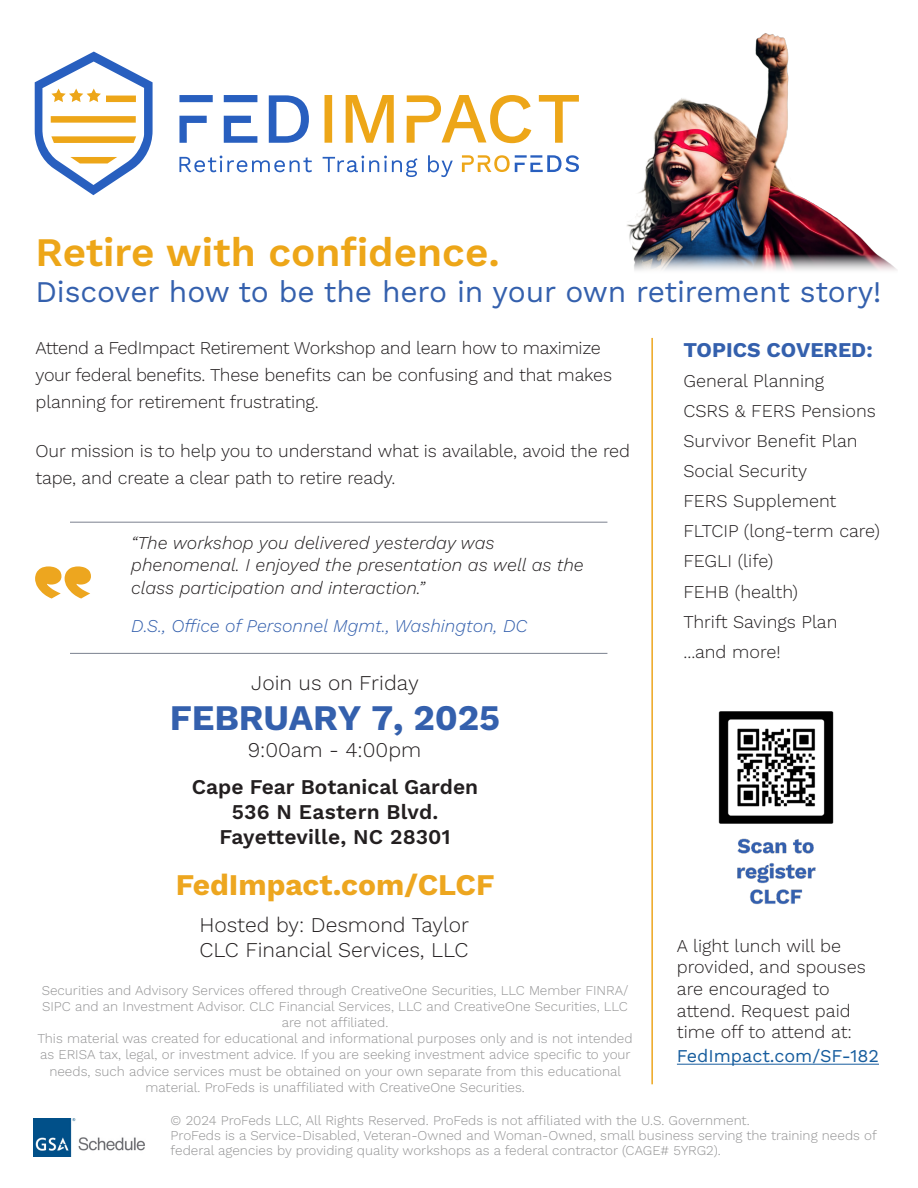
<style>
.page{position:relative;width:918px;height:1188px;background:#fff}
.page>*{position:absolute;margin:0;border:0;box-sizing:border-box;transform-origin:0 0}
.t1{font:600 40.5px "Work Sans";color:#eda618}
.t2{font:700 36px "Work Sans";letter-spacing:-.005em;color:#3460ad}
.t3{font:30px "Work Sans";letter-spacing:-.005em;color:#3460ad}
.t4{font:700 30px "Work Sans";color:#eda61f}
.t5{font:600 21px/37.3px "Work Sans";color:#231f20;text-align:center}
.t6{font:300 21px/25.2px "Work Sans";color:#231f20}
.t7{font:700 21px "Work Sans";color:#3460ad}
.t8{font:300 18px/21.6px "Work Sans";letter-spacing:-.01em;color:#231f20}
.t9{font:italic 300 18px/22.5px "Work Sans";color:#231f20}
.t10{font:italic 300 18px "Work Sans";color:#3460ad}
.t11{font:18px "Work Sans";color:#175d9e}
.t12{font:300 13.5px/16.2px "Work Sans";color:#939394}
.s1{font-weight:300}
</style>
<div class="page">
<img style="left:34px;top:1118px;width:111px;height:38px">
<svg style="left:462px;top:155px;width:47px;height:17px"></svg>
<svg style="left:179px;top:156px;width:133px;height:16px"></svg>
<svg style="left:323px;top:156px;width:94px;height:21px"></svg>
<svg style="left:428px;top:155px;width:25px;height:22px"></svg>
<svg style="left:179px;top:116px;width:28px;height:27px"></svg>
<svg style="left:179px;top:95px;width:34px;height:7px"></svg>
<svg style="left:224px;top:116px;width:33px;height:27px"></svg>
<svg style="left:224px;top:95px;width:33px;height:7px"></svg>
<svg style="left:269px;top:95px;width:40px;height:48px"></svg>
<svg style="left:325px;top:95px;width:7px;height:48px"></svg>
<svg style="left:346px;top:95px;width:48px;height:48px"></svg>
<svg style="left:407px;top:95px;width:102px;height:48px"></svg>
<svg style="left:35px;top:52px;width:118px;height:143px"></svg>
<hr style="left:651px;top:338px;width:2px;height:746px;background:#eda61f">
<img style="left:718px;top:712px;width:116px;height:193px">
<svg style="left:35px;top:566px;width:56px;height:33px"></svg>
<hr style="left:70px;top:653px;width:537px;height:1px;background:#898f9b">
<hr style="left:70px;top:522px;width:537px;height:1px;background:#898f9b">
<hr style="left:677px;top:1064px;width:202px;height:1px;background:#175d9e">
<img style="left:509px;top:33px;width:388px;height:238px">
<p class="t1" style="left:36px;top:222px;width:466px">Retire with confidence.</p>
<p class="t3" style="left:36px;top:269px;width:847px">Discover how to be the hero in your own retirement story!</p>
<p class="t8" style="left:36px;top:334px;width:578px;line-height:27px">Attend a FedImpact Retirement Workshop and learn how to maximize your federal benefits. These benefits can be confusing and that makes planning for retirement frustrating.</p>
<p class="t8" style="left:36px;top:437px;width:596px;line-height:27px">Our mission is to help you to understand what is available, avoid the red tape, and create a clear path to retire ready.</p>
<p class="t9" style="left:131px;top:530px;width:454px">“The workshop you delivered yesterday was phenomenal. I enjoyed the presentation as well as the class participation and interaction.”</p>
<h3 class="t10" style="left:131px;top:613px;width:398px">D.S., Office of Personnel Mgmt., Washington, DC</h3>
<p class="t6" style="left:251px;top:670px;width:169px">Join us on Friday</p>
<p class="t2" style="left:170px;top:696px;width:332px">FEBRUARY 7, 2025</p>
<p class="t5" style="left:192px;top:730px;width:288px"><span class="s1">9:00am - 4:00pm<br></span>Cape Fear Botanical Garden</p>
<p class="t5" style="left:220px;top:799px;width:233px;line-height:25.2px">536 N Eastern Blvd.<br>Fayetteville, NC 28301</p>
<p class="t4" style="left:176px;top:862px;width:320px">FedImpact.com/CLCF</p>
<p class="t6" style="left:200px;top:911px;width:271px">Hosted by: Desmond Taylor<br>CLC Financial Services, LLC</p>
<p class="t12" style="left:37px;top:981px;width:597px;text-align:center">Securities and Advisory Services offered through CreativeOne Securities, LLC Member FINRA/ SIPC and an Investment Advisor. CLC Financial Services, LLC and CreativeOne Securities, LLC are not affiliated.<br>This material was created for educational and informational purposes only and is not intended as ERISA tax, legal, or investment advice. If you are seeking investment advice specific to your needs, such advice services must be obtained on your own separate from this educational material. ProFeds is unaffiliated with CreativeOne Securities.</p>
<p class="t7" style="left:683px;top:334px;width:191px">TOPICS COVERED:</p>
<p class="t8" style="left:683px;top:370px;width:142px">General Planning</p>
<p class="t8" style="left:683px;top:400px;width:194px">CSRS &amp; FERS Pensions</p>
<p class="t8" style="left:683px;top:430px;width:176px">Survivor Benefit Plan</p>
<p class="t8" style="left:683px;top:460px;width:125px">Social Security</p>
<p class="t8" style="left:683px;top:490px;width:154px">FERS Supplement</p>
<p class="t8" style="left:683px;top:520px;width:198px">FLTCIP (long-term care)</p>
<p class="t8" style="left:683px;top:550px;width:91px">FEGLI (life)</p>
<p class="t8" style="left:683px;top:580px;width:116px">FEHB (health)</p>
<p class="t8" style="left:683px;top:610px;width:156px">Thrift Savings Plan</p>
<p class="t8" style="left:683px;top:640px;width:99px">...and more!</p>
<p class="t8" style="left:677px;top:934px;width:190px">A light lunch will be provided, and spouses are encouraged to attend. Request paid time off to attend at:</p>
<p class="t11" style="left:677px;top:1043px;width:204px">FedImpact.com/SF-182</p>
<p class="t12" style="left:171px;top:1111px;width:580px">© 2024 ProFeds LLC, All Rights Reserved. ProFeds is not affiliated with the U.S. Government.</p>
<p class="t12" style="left:171px;top:1127px;width:708px;line-height:15px">ProFeds is a Service-Disabled, Veteran-Owned and Woman-Owned, small business serving the training needs of federal agencies by providing quality workshops as a federal contractor (CAGE# 5YRG2).</p>
</div>
